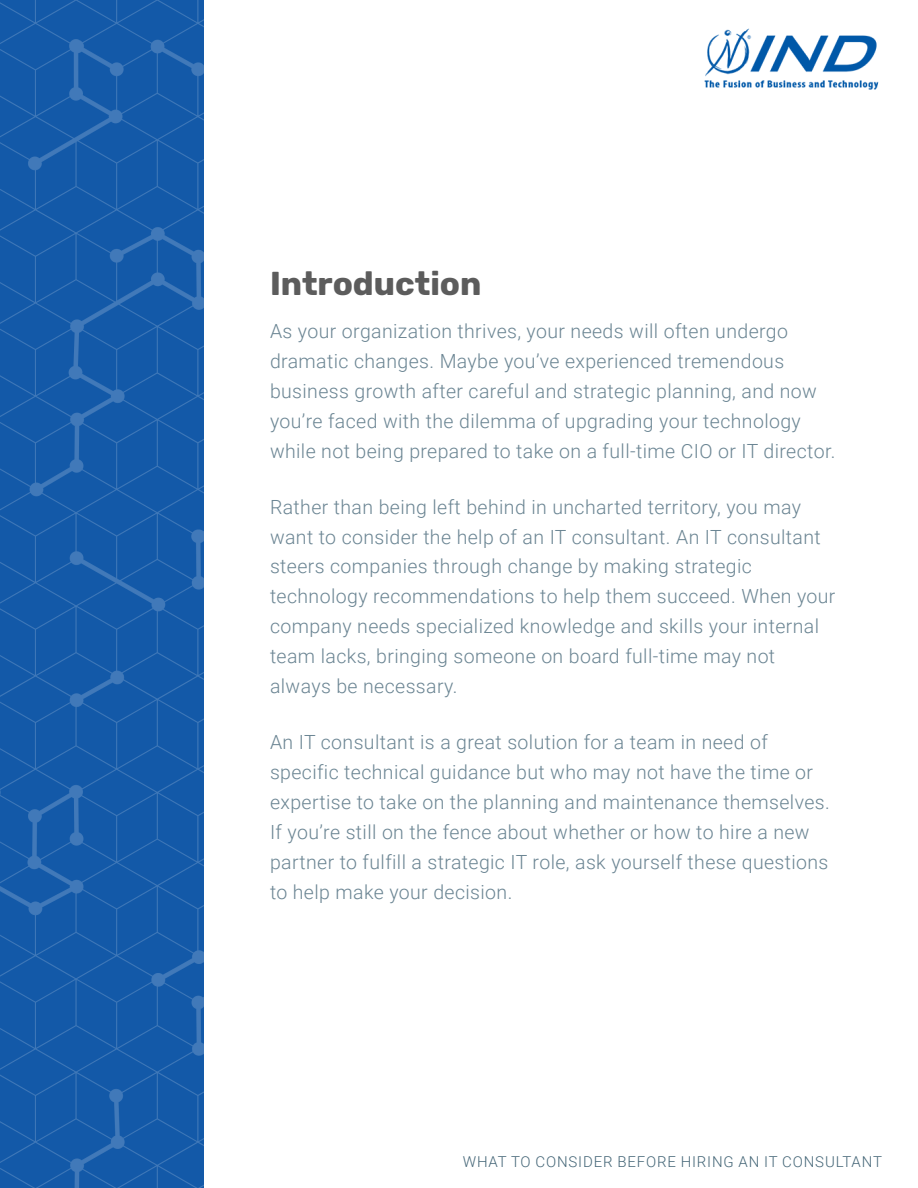
<style>
.page{position:relative;width:918px;height:1188px;background:#fff}
.page>*{position:absolute;margin:0;border:0;box-sizing:border-box;transform-origin:0 0}
.t1{font:700 33px "Rubik";color:#5c5c5c}
.t2{font:300 19.5px/30px "Roboto";letter-spacing:.02em;color:#6b8593}
.t3{font:300 15px "Roboto";letter-spacing:.055em;color:#466778}
</style>
<div class="page">
<img style="left:0;top:0;width:204px;height:1188px">
<img style="left:704px;top:28px;width:175px;height:62px">
<h1 class="t1" style="left:270px;top:264px;width:213px">Introduction</h1>
<p class="t2" style="left:270px;top:315px;width:567px">As your organization thrives, your needs will often undergo dramatic changes. Maybe you’ve experienced tremendous business growth after careful and strategic planning, and now you’re faced with the dilemma of upgrading your technology while not being prepared to take on a full-time CIO or IT director.</p>
<p class="t2" style="left:270px;top:491px;width:567px">Rather than being left behind in uncharted territory, you may want to consider the help of an IT consultant. An IT consultant steers companies through change by making strategic technology recommendations to help them succeed. When your company needs specialized knowledge and skills your internal team lacks, bringing someone on board full-time may not always be necessary.</p>
<p class="t2" style="left:270px;top:726px;width:561px">An IT consultant is a great solution for a team in need of specific technical guidance but who may not have the time or expertise to take on the planning and maintenance themselves.<br>If you’re still on the fence about whether or how to hire a new partner to fulfill a strategic IT role, ask yourself these questions to help make your decision.</p>
<p class="t3" style="left:463px;top:1151px;width:421px">WHAT TO CONSIDER BEFORE HIRING AN IT CONSULTANT</p>
</div>
